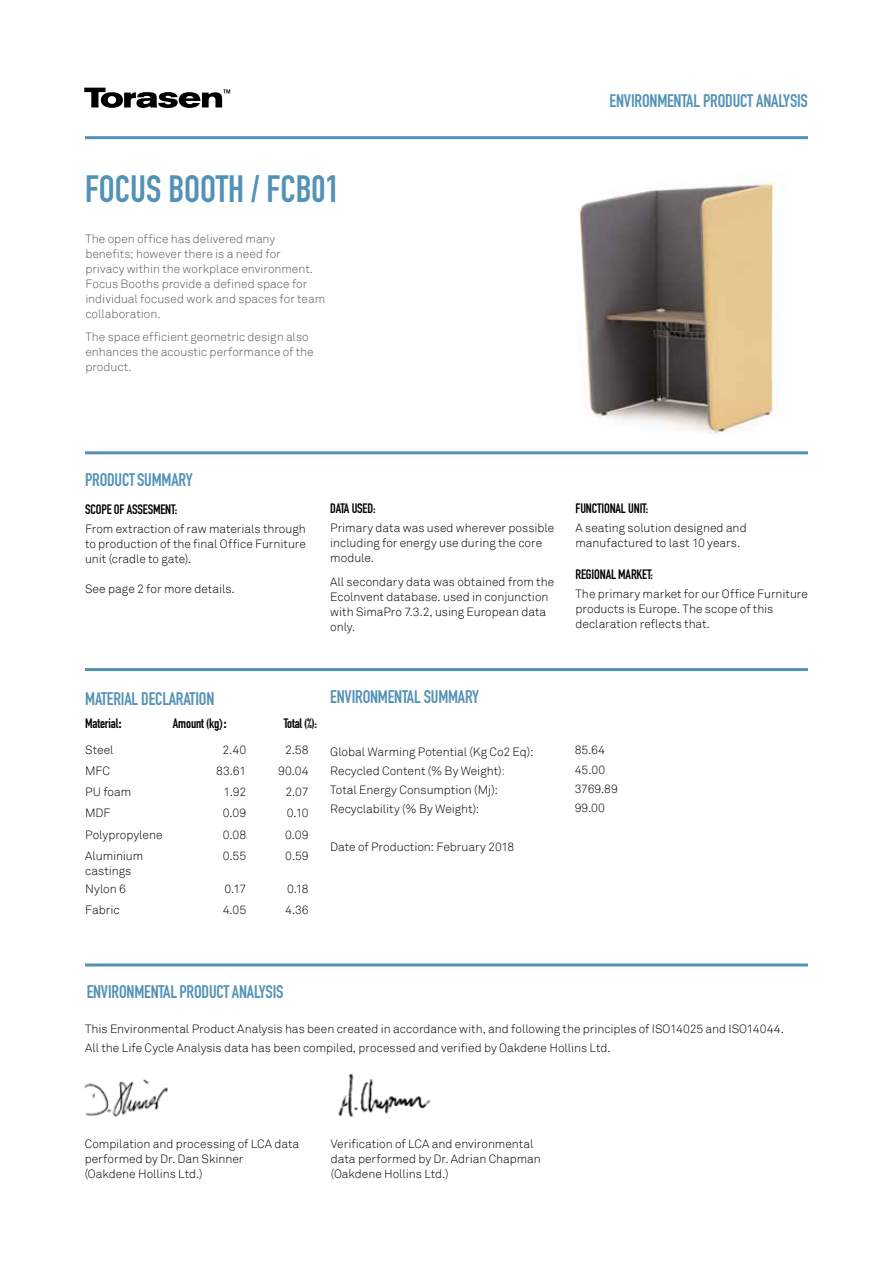
<style>
.page{position:relative;width:893px;height:1263px;background:#fff}
.page>*{position:absolute;margin:0;border:0;box-sizing:border-box;transform-origin:0 0}
.t1{font:700 37.5px "DIN Condensed";color:#5392b7}
.t2{font:700 18px "DIN Condensed";letter-spacing:-.01em;color:#5392b7}
.t3{font:700 13.5px "DIN Condensed";letter-spacing:-.01em;color:#000}
.t4{font:300 12px/15px "Akkurat";color:#000}
.t5{font:300 12px/15px "Akkurat";color:#5a5a58}
.s1{font-family:"Akkurat";font-size:12px}
.s2{color:#575756}
</style>
<div class="page">
<img style="left:85px;top:1079px;width:83px;height:38px">
<img style="left:338px;top:1073px;width:93px;height:44px">
<img style="left:579px;top:180px;width:200px;height:254px">
<svg style="left:84px;top:88px;width:146px;height:20px"></svg>
<hr style="left:85px;top:136px;width:723px;height:3px;background:#5392b7">
<hr style="left:85px;top:451px;width:723px;height:3px;background:#5392b7">
<hr style="left:85px;top:668px;width:723px;height:3px;background:#5392b7">
<hr style="left:85px;top:963px;width:723px;height:3px;background:#5392b7">
<h1 class="t1" style="left:85px;top:163px;width:256px">FOCUS BOOTH / FCB01</h1>
<p class="t5" style="left:85px;top:231px;width:241px">The open office has delivered many benefits; however there is a need for<br>privacy within the workplace environment.<br>Focus Booths provide a defined space for individual focused work and spaces for team collaboration.</p>
<p class="t5" style="left:85px;top:330px;width:230px">The space efficient geometric design also enhances the acoustic performance of the product.</p>
<h2 class="t2" style="left:610px;top:88px;width:200px">ENVIRONMENTAL PRODUCT ANALYSIS</h2>
<h2 class="t2" style="left:85px;top:467px;width:109px">PRODUCT SUMMARY</h2>
<p class="t3" style="left:85px;top:500px;width:94px">SCOPE OF ASSESMENT:</p>
<p class="t4" style="left:85px;top:521px;width:222px;text-align:justify">From extraction of raw materials through to production of the final Office Furniture unit (cradle to gate).</p>
<p class="t4" style="left:85px;top:581px;width:151px">See page 2 for more details.</p>
<p class="t3" style="left:330px;top:499px;width:47px">DATA USED:</p>
<p class="t4" style="left:330px;top:521px;width:225px">Primary data was used wherever possible including for energy use during the core module.</p>
<p class="t4" style="left:330px;top:574px;width:225px">All secondary data was obtained from the<br>Ecolnvent database. used in conjunction with SimaPro 7.3.2, using European data only.</p>
<p class="t3" style="left:575px;top:499px;width:74px">FUNCTIONAL UNIT:</p>
<p class="t4" style="left:575px;top:521px;width:173px">A seating solution designed and manufactured to last 10 years.</p>
<p class="t3" style="left:575px;top:565px;width:79px">REGIONAL MARKET:</p>
<p class="t4" style="left:575px;top:586px;width:234px">The primary market for our Office Furniture products is Europe. The scope of this declaration reflects that.</p>
<h2 class="t2" style="left:85px;top:687px;width:131px">MATERIAL DECLARATION</h2>
<p class="t3" style="left:85px;top:714px;width:38px">Material<span class="s1">:</span></p>
<p class="t3" style="left:173px;top:714px;width:56px">Amount (kg<span class="s1">):</span></p>
<p class="t3" style="left:284px;top:714px;width:35px">Total (%):</p>
<p class="t4" style="left:85px;top:742px;width:30px">Steel</p>
<p class="t4" style="left:223px;top:742px;width:25px">2.40</p>
<p class="t4" style="left:285px;top:742px;width:25px">2.58</p>
<p class="t4" style="left:85px;top:763px;width:26px">MFC</p>
<p class="t4" style="left:216px;top:763px;width:31px">83.61</p>
<p class="t4" style="left:278px;top:763px;width:32px">90.04</p>
<p class="t4" style="left:85px;top:784px;width:48px">PU foam</p>
<p class="t4" style="left:224px;top:784px;width:24px">1.92</p>
<p class="t4" style="left:285px;top:784px;width:25px">2.07</p>
<p class="t4" style="left:85px;top:806px;width:27px">MDF</p>
<p class="t4" style="left:223px;top:806px;width:25px">0.09</p>
<p class="t4" style="left:287px;top:806px;width:23px">0.10</p>
<p class="t4" style="left:85px;top:827px;width:79px">Polypropylene</p>
<p class="t4" style="left:223px;top:827px;width:25px">0.08</p>
<p class="t4" style="left:285px;top:827px;width:25px">0.09</p>
<p class="t4" style="left:85px;top:848px;width:59px">Aluminium castings</p>
<p class="t4" style="left:223px;top:848px;width:25px">0.55</p>
<p class="t4" style="left:285px;top:848px;width:25px">0.59</p>
<p class="t4" style="left:85px;top:881px;width:42px">Nylon 6</p>
<p class="t4" style="left:225px;top:881px;width:23px">0.17</p>
<p class="t4" style="left:287px;top:881px;width:23px">0.18</p>
<p class="t4" style="left:85px;top:902px;width:36px">Fabric</p>
<p class="t4" style="left:223px;top:902px;width:25px">4.05</p>
<p class="t4" style="left:285px;top:902px;width:25px">4.36</p>
<h2 class="t2" style="left:330px;top:684px;width:151px">ENVIRONMENTAL SUMMARY</h2>
<p class="t4" style="left:330px;top:744px;width:205px">Global Warming Potential (Kg Co2 Eq):</p>
<p class="t4" style="left:575px;top:743px;width:32px">85.64</p>
<p class="t4" style="left:330px;top:763px;width:176px">Recycled Content (% By Weight)<span class="s2">:</span></p>
<p class="t4" style="left:575px;top:762px;width:32px">45.00</p>
<p class="t4" style="left:330px;top:782px;width:169px">Total Energy Consumption (Mj):</p>
<p class="t4" style="left:575px;top:781px;width:45px">3769.89</p>
<p class="t4" style="left:330px;top:802px;width:151px">Recyclability (% By Weight):</p>
<p class="t4" style="left:575px;top:800px;width:32px">99.00</p>
<p class="t4" style="left:330px;top:840px;width:186px">Date of Production: February 2018</p>
<h2 class="t2" style="left:87px;top:979px;width:198px">ENVIRONMENTAL PRODUCT ANALYSIS</h2>
<p class="t4" style="left:85px;top:1019px;width:700px;line-height:19.2px">This Environmental Product Analysis has been created in accordance with, and following the principles of ISO14025 and ISO14044.<br>All the Life Cycle Analysis data has been compiled, processed and verified by Oakdene Hollins Ltd.</p>
<p class="t4" style="left:85px;top:1136px;width:216px">Compilation and processing of LCA data performed by Dr. Dan Skinner<br>(Oakdene Hollins Ltd.)</p>
<p class="t4" style="left:331px;top:1136px;width:212px">Verification of LCA and environmental data performed by Dr. Adrian Chapman (Oakdene Hollins Ltd.)</p>
</div>
